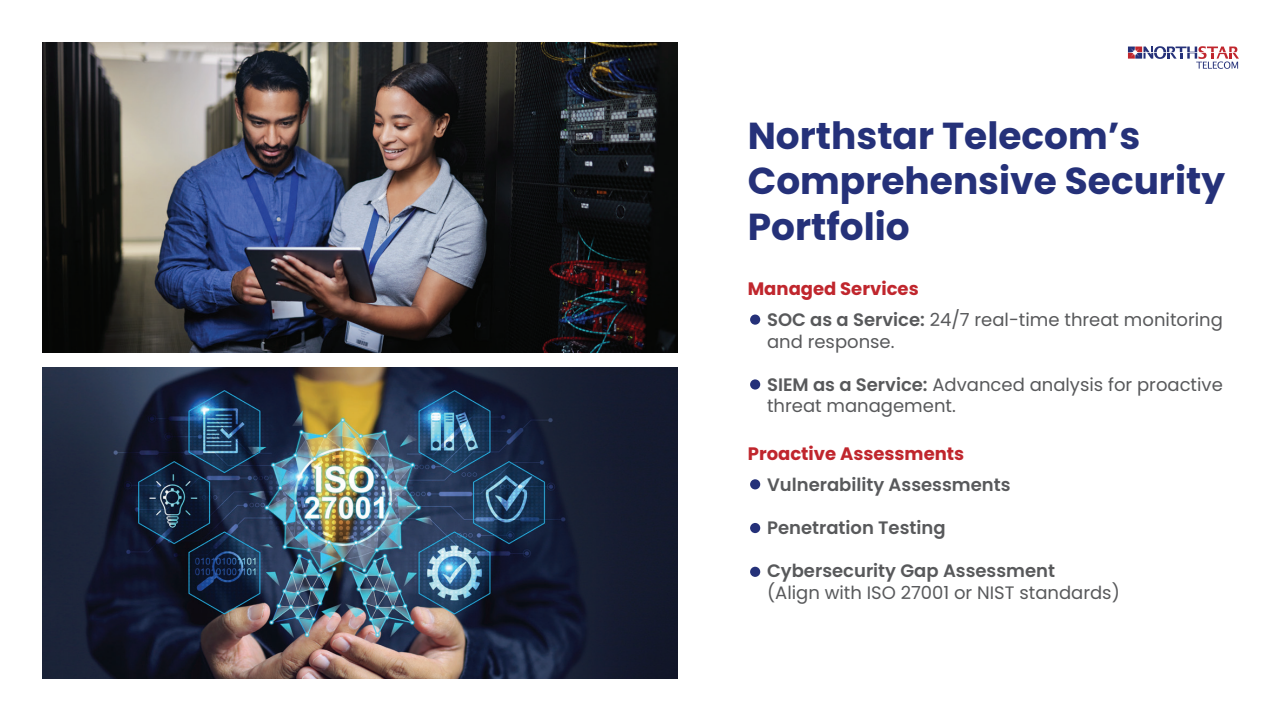
<style>
.page{position:relative;width:1276px;height:719px;background:#fff}
.page>*{position:absolute;margin:0;border:0;box-sizing:border-box;transform-origin:0 0}
.t1{font:700 37.5px/45px "Poppins";color:#253179}
.t2{font:18px/21.6px "Poppins";color:#58595b}
.t3{font:600 18px "Poppins";color:#58595b}
.t4{font:700 18px "Poppins";color:#c0262d}
.s1{font-weight:600}
</style>
<div class="page">
<img style="left:42px;top:42px;width:636px;height:311px">
<img style="left:42px;top:367px;width:636px;height:310px">
<svg style="left:1128px;top:46px;width:111px;height:23px"></svg>
<div style="left:750px;top:314px;width:10px;height:10px;background:#253179;border-radius:50%"></div>
<div style="left:750px;top:479px;width:10px;height:10px;background:#253179;border-radius:50%"></div>
<div style="left:750px;top:566px;width:10px;height:10px;background:#253179;border-radius:50%"></div>
<div style="left:750px;top:379px;width:10px;height:10px;background:#253179;border-radius:50%"></div>
<div style="left:750px;top:522px;width:10px;height:10px;background:#253179;border-radius:50%"></div>
<h1 class="t1" style="left:748px;top:114px;width:479px">Northstar Telecom’s<br>Comprehensive Security<br>Portfolio</h1>
<p class="t4" style="left:748px;top:278px;width:172px">Managed Services</p>
<p class="t2" style="left:767px;top:309px;width:457px"><span class="s1">SOC as a Service:</span> 24/7 real-time threat monitoring and response.</p>
<p class="t2" style="left:767px;top:373px;width:457px"><span class="s1">SIEM as a Service:</span> Advanced analysis for proactive threat management.</p>
<p class="t4" style="left:748px;top:442px;width:218px">Proactive Assessments</p>
<p class="t3" style="left:767px;top:473px;width:245px">Vulnerability Assessments</p>
<p class="t3" style="left:767px;top:517px;width:180px">Penetration Testing</p>
<p class="t3" style="left:767px;top:560px;width:289px">Cybersecurity Gap Assessment</p>
<p class="t2" style="left:767px;top:581px;width:354px">(Align with ISO 27001 or NIST standards)</p>
</div>
